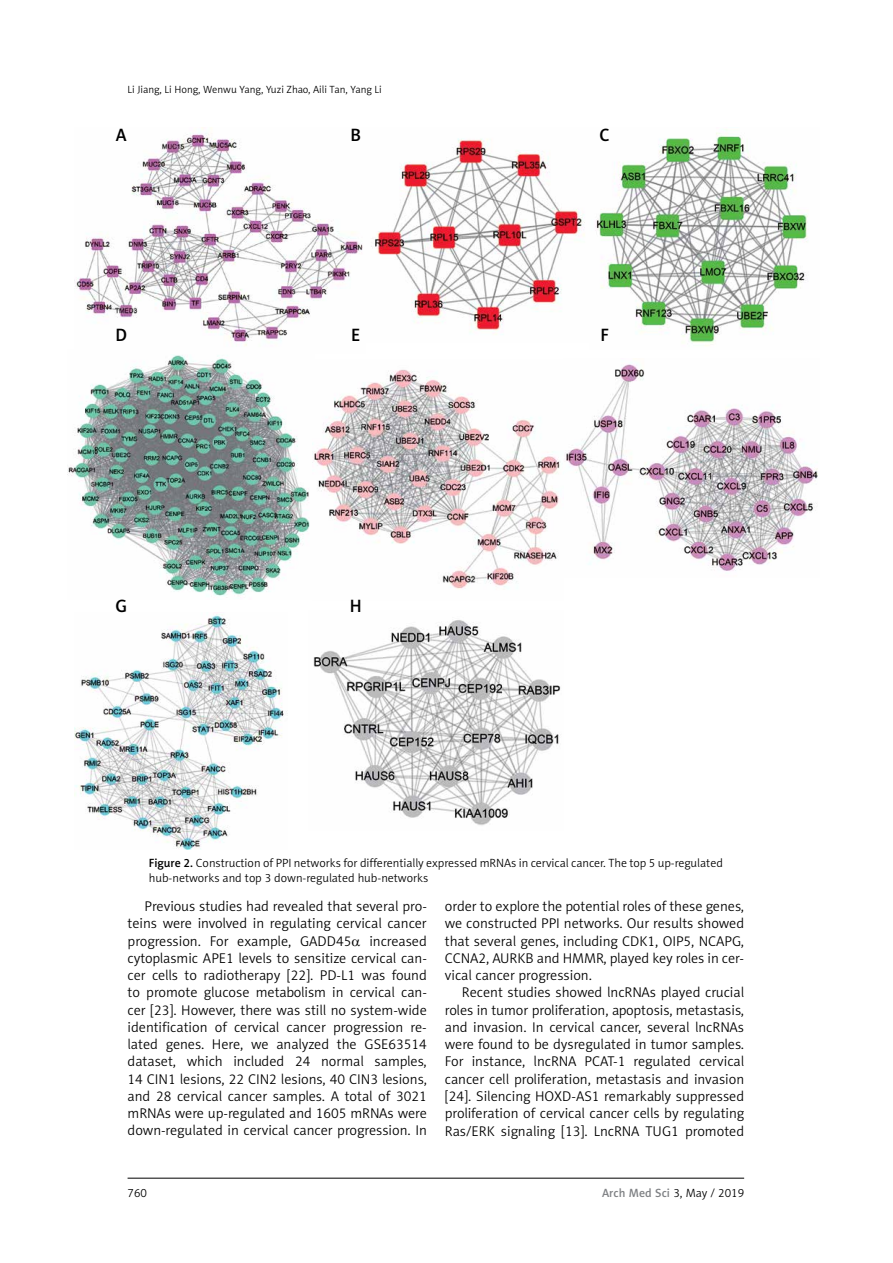
<style>
.page{position:relative;width:893px;height:1263px;background:#fff}
.page>*{position:absolute;margin:0;border:0;box-sizing:border-box;transform-origin:0 0}
.t1{font:18px "Naomi Sans EFN Medium";color:#000}
.t2{font:14.25px/17.2px "Naomi Sans EFN Light";color:#000;text-align:justify}
.t3{font:12px/14.4px "Naomi Sans EFN Light";color:#000}
.t4{font:12px "Naomi Sans EFN Medium";color:#808285}
.t5{font:10.5px "Naomi Sans EFN Light";color:#000}
.s1{font-family:"Naomi Sans EFN Medium"}
.s2{font-family:"Naomi Sans EFN Light";color:#000}
</style>
<div class="page">
<hr style="left:128px;top:1178px;width:616px;height:1px;background:#000">
<img style="left:68px;top:355px;width:245px;height:241px">
<img style="left:74px;top:612px;width:210px;height:237px">
<img style="left:313px;top:620px;width:248px;height:206px">
<img style="left:566px;top:364px;width:252px;height:207px">
<img style="left:314px;top:369px;width:246px;height:220px">
<img style="left:74px;top:128px;width:289px;height:218px">
<img style="left:371px;top:138px;width:214px;height:197px">
<img style="left:595px;top:129px;width:213px;height:217px">
<p class="t5" style="left:128px;top:83px;width:256px">Li Jiang, Li Hong, Wenwu Yang, Yuzi Zhao, Aili Tan, Yang Li</p>
<p class="t1" style="left:116px;top:124px;width:12px">A</p>
<p class="t1" style="left:350px;top:124px;width:12px">B</p>
<p class="t1" style="left:599px;top:124px;width:12px">C</p>
<p class="t1" style="left:116px;top:324px;width:13px">D</p>
<p class="t1" style="left:351px;top:324px;width:11px">E</p>
<p class="t1" style="left:600px;top:324px;width:10px">F</p>
<p class="t1" style="left:116px;top:595px;width:13px">G</p>
<p class="t1" style="left:350px;top:595px;width:13px">H</p>
<p class="t3" style="left:149px;top:856px;width:576px"><span class="s1">Figure 2.</span> Construction of PPI networks for differentially expressed mRNAs in cervical cancer. The top 5 up-regulated hub-networks and top 3 down-regulated hub-networks</p>
<p class="t2" style="left:128px;top:897px;width:301px;text-indent:17px">Previous studies had revealed that several pro&shy;teins were involved in regulating cervical cancer progression. For example, GADD45 increased cytoplasmic APE1 levels to sensitize cervical can&shy;cer cells to radiotherapy [22]. PD-L1 was found to promote glucose metabolism in cervical can&shy;cer [23]. However, there was still no system-wide identification of cervical cancer progression re&shy;lated genes. Here, we analyzed the GSE63514 dataset, which included 24 normal samples, 14 CIN1 lesions, 22 CIN2 lesions, 40 CIN3 lesions, and 28 cervical cancer samples. A total of 3021 mRNAs were up-regulated and 1605 mRNAs were down-regulated in cervical cancer progression. In</p>
<p class="t2" style="left:445px;top:898px;width:301px">order to explore the potential roles of these genes, we constructed PPI networks. Our results showed that several genes, including CDK1, OIP5, NCAPG, CCNA2, AURKB and HMMR, played key roles in cer&shy;vical cancer progression.</p>
<p class="t2" style="left:445px;top:984px;width:301px;text-indent:17px">Recent studies showed lncRNAs played crucial roles in tumor proliferation, apoptosis, metastasis, and invasion. In cervical cancer, several lncRNAs were found to be dysregulated in tumor samples.<br>For instance, lncRNA PCAT-1 regulated cervical cancer cell proliferation, metastasis and invasion [24]. Silencing HOXD-AS1 remarkably suppressed proliferation of cervical cancer cells by regulating Ras/ERK signaling [13]. LncRNA TUG1 promoted</p>
<p class="t3" style="left:128px;top:1186px;width:21px">760</p>
<p class="t4" style="left:602px;top:1186px;width:144px">Arch Med Sci <span class="s2">3, May / 2019</span></p>
</div>
